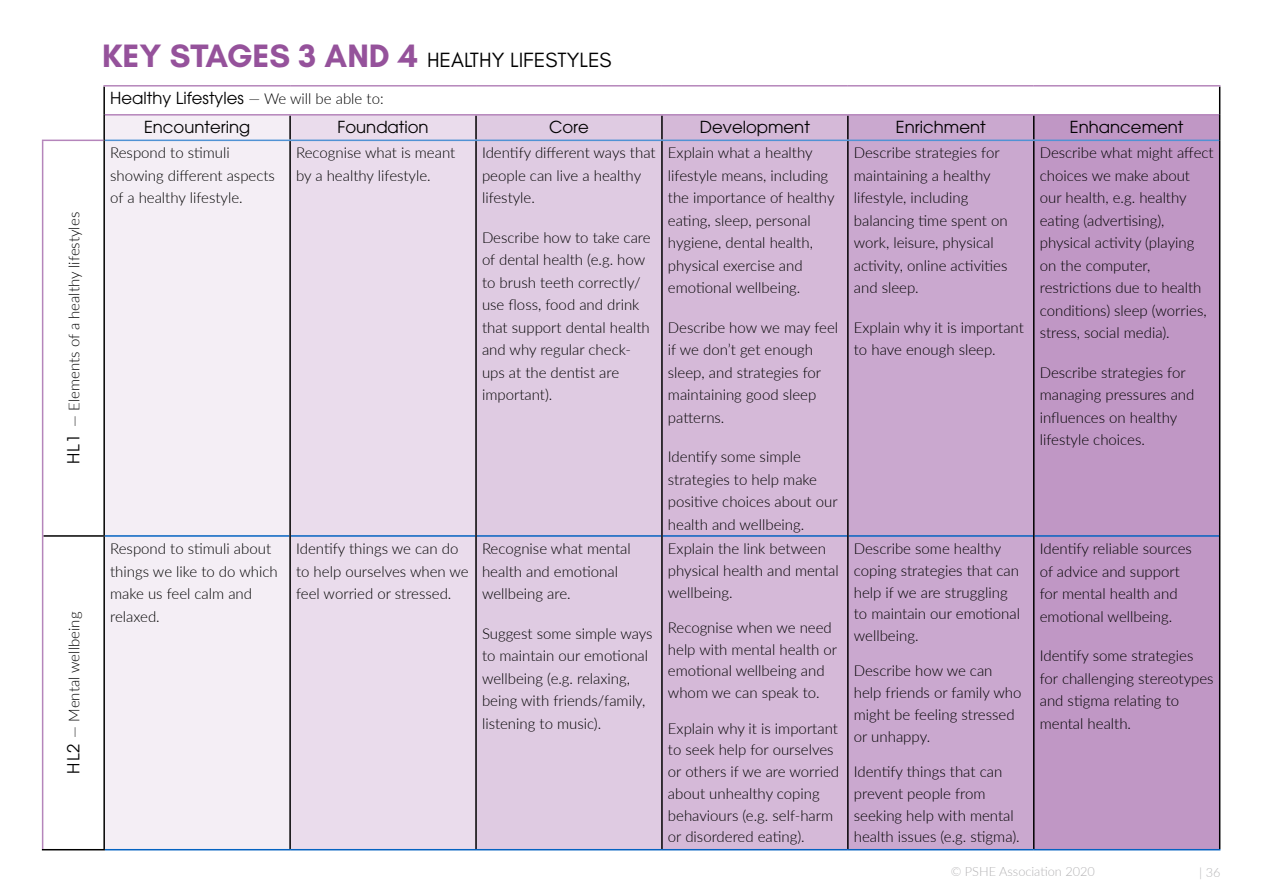
<style>
.page{position:relative;width:1263px;height:893px;background:#fff}
.page>*{position:absolute;margin:0;border:0;box-sizing:border-box;transform-origin:0 0}
.t1{font:21px "Glacial Indifference";color:#000}
.t2{font:16.5px/29px "ITC Avant Garde Pro";color:#000}
.t3{font:300 15px/22.5px "Lato";color:#000}
.t4{font:300 12.75px "Lato";color:#b5b4b6}
.s1{font-family:"ITC Avant Garde Pro";font-weight:400;font-size:16.5px}
.s2{font-weight:700;font-size:33px;color:#95529b}
.s3{font-family:"Lato";font-weight:300;font-size:15px}
</style>
<div class="page">
<div style="left:105px;top:116px;width:184px;height:733px;background:#f4eef5"></div>
<div style="left:291px;top:116px;width:184px;height:733px;background:#eadcec"></div>
<div style="left:477px;top:116px;width:184px;height:733px;background:#dfcbe2"></div>
<div style="left:663px;top:116px;width:184px;height:733px;background:#d5b9d8"></div>
<div style="left:849px;top:116px;width:184px;height:733px;background:#caa8cf"></div>
<div style="left:1034px;top:116px;width:185px;height:733px;background:#c097c5"></div>
<hr style="left:103px;top:87px;width:2px;height:28px;background:#000">
<hr style="left:103px;top:115px;width:2px;height:25px;background:#000">
<hr style="left:289px;top:116px;width:2px;height:24px;background:#000">
<hr style="left:475px;top:116px;width:2px;height:24px;background:#000">
<hr style="left:661px;top:116px;width:2px;height:24px;background:#000">
<hr style="left:847px;top:116px;width:2px;height:24px;background:#000">
<svg style="left:1033px;top:116px;width:1px;height:24px"></svg>
<svg style="left:1219px;top:87px;width:1px;height:53px"></svg>
<hr style="left:43px;top:535px;width:62px;height:2px;background:#000">
<hr style="left:42px;top:849px;width:63px;height:1px;background:#000">
<hr style="left:42px;top:141px;width:1px;height:395px;background:#b585bb">
<hr style="left:42px;top:536px;width:1px;height:313px;background:#b585bb">
<hr style="left:103px;top:85px;width:187px;height:2px;background:#b585bb">
<hr style="left:290px;top:85px;width:186px;height:2px;background:#b585bb">
<hr style="left:476px;top:85px;width:186px;height:2px;background:#b585bb">
<hr style="left:662px;top:85px;width:186px;height:2px;background:#b585bb">
<hr style="left:848px;top:85px;width:186px;height:2px;background:#b585bb">
<hr style="left:1034px;top:85px;width:186px;height:2px;background:#b585bb">
<hr style="left:42px;top:140px;width:61px;height:1px;background:#b585bb">
<hr style="left:105px;top:114px;width:185px;height:2px;background:#b585bb">
<hr style="left:290px;top:114px;width:186px;height:2px;background:#b585bb">
<hr style="left:476px;top:114px;width:186px;height:2px;background:#b585bb">
<hr style="left:662px;top:114px;width:186px;height:2px;background:#b585bb">
<hr style="left:848px;top:114px;width:186px;height:2px;background:#b585bb">
<hr style="left:1034px;top:114px;width:185px;height:2px;background:#b585bb">
<hr style="left:105px;top:140px;width:185px;height:1px;background:#5092d4">
<hr style="left:290px;top:140px;width:186px;height:1px;background:#5092d4">
<hr style="left:476px;top:140px;width:186px;height:1px;background:#5092d4">
<hr style="left:662px;top:140px;width:186px;height:1px;background:#5092d4">
<hr style="left:848px;top:140px;width:186px;height:1px;background:#5092d4">
<hr style="left:1034px;top:140px;width:185px;height:1px;background:#5092d4">
<hr style="left:105px;top:535px;width:184px;height:2px;background:#0563c1">
<hr style="left:291px;top:535px;width:184px;height:2px;background:#0563c1">
<hr style="left:477px;top:535px;width:184px;height:2px;background:#0563c1">
<hr style="left:663px;top:535px;width:184px;height:2px;background:#0563c1">
<hr style="left:849px;top:535px;width:184px;height:2px;background:#0563c1">
<hr style="left:1034px;top:535px;width:185px;height:2px;background:#0563c1">
<hr style="left:105px;top:849px;width:185px;height:1px;background:#0563c1">
<hr style="left:290px;top:849px;width:186px;height:1px;background:#0563c1">
<hr style="left:476px;top:849px;width:186px;height:1px;background:#0563c1">
<hr style="left:662px;top:849px;width:186px;height:1px;background:#0563c1">
<hr style="left:848px;top:849px;width:186px;height:1px;background:#0563c1">
<hr style="left:1034px;top:849px;width:186px;height:1px;background:#0563c1">
<hr style="left:103px;top:140px;width:2px;height:395px;background:#000">
<hr style="left:289px;top:141px;width:2px;height:395px;background:#000">
<hr style="left:475px;top:141px;width:2px;height:395px;background:#000">
<hr style="left:661px;top:141px;width:2px;height:395px;background:#000">
<hr style="left:847px;top:141px;width:2px;height:395px;background:#000">
<hr style="left:1033px;top:141px;width:1px;height:395px;background:#000">
<hr style="left:1219px;top:140px;width:1px;height:396px;background:#000">
<hr style="left:103px;top:537px;width:2px;height:312px;background:#000">
<hr style="left:289px;top:536px;width:2px;height:313px;background:#000">
<hr style="left:475px;top:536px;width:2px;height:313px;background:#000">
<hr style="left:661px;top:536px;width:2px;height:313px;background:#000">
<hr style="left:847px;top:536px;width:2px;height:313px;background:#000">
<hr style="left:1033px;top:536px;width:1px;height:313px;background:#000">
<hr style="left:1219px;top:536px;width:1px;height:313px;background:#000">
<p class="t3" style="left:62px;top:464px;width:254px;rotate:-90deg"><span class="s1">HL1</span> — Elements of a healthy lifestyles</p>
<p class="t3" style="left:62px;top:774px;width:164px;rotate:-90deg"><span class="s1">HL2</span> — Mental wellbeing</p>
<h1 class="t1" style="left:102px;top:49px;width:511px"><span class="s2">KEY STAGES 3 AND 4</span> HEALTHY LIFESTYLES</h1>
<p class="t2" style="left:144px;top:83px;width:241px;text-indent:-34px">Healthy Lifestyles <span class="s3">— We will be able to:<br></span>Encountering</p>
<p class="t2" style="left:337px;top:112px;width:93px">Foundation</p>
<p class="t2" style="left:549px;top:112px;width:41px">Core</p>
<p class="t2" style="left:700px;top:112px;width:112px">Development</p>
<p class="t2" style="left:896px;top:112px;width:91px">Enrichment</p>
<p class="t2" style="left:1070px;top:112px;width:115px">Enhancement</p>
<p class="t3" style="left:110px;top:141px;width:166px">Respond to stimuli showing different aspects of a healthy lifestyle.</p>
<p class="t3" style="left:296px;top:141px;width:161px">Recognise what is meant by a healthy lifestyle.</p>
<p class="t3" style="left:482px;top:141px;width:175px">Identify different ways that people can live a healthy lifestyle.</p>
<p class="t3" style="left:482px;top:226px;width:170px">Describe how to take care of dental health (e.g. how to brush teeth correctly/ use floss, food and drink that support dental health and why regular check&shy;ups at the dentist are important).</p>
<p class="t3" style="left:110px;top:537px;width:169px">Respond to stimuli about things we like to do which make us feel calm and relaxed.</p>
<p class="t3" style="left:296px;top:537px;width:174px">Identify things we can do to help ourselves when we feel worried or stressed.</p>
<p class="t3" style="left:482px;top:537px;width:150px">Recognise what mental health and emotional wellbeing are.</p>
<p class="t3" style="left:482px;top:621px;width:172px">Suggest some simple ways to maintain our emotional wellbeing (e.g. relaxing, being with friends/family, listening to music).</p>
<p class="t3" style="left:668px;top:141px;width:168px">Explain what a healthy lifestyle means, including the importance of healthy eating, sleep, personal hygiene, dental health, physical exercise and emotional wellbeing.</p>
<p class="t3" style="left:668px;top:316px;width:172px">Describe how we may feel if we don’t get enough sleep, and strategies for maintaining good sleep patterns.</p>
<p class="t3" style="left:668px;top:445px;width:171px">Identify some simple strategies to help make positive choices about our health and wellbeing.</p>
<p class="t3" style="left:668px;top:537px;width:172px;line-height:21.8px">Explain the link between physical health and mental wellbeing.</p>
<p class="t3" style="left:668px;top:616px;width:171px;line-height:21.8px">Recognise when we need help with mental health or emotional wellbeing and whom we can speak to.</p>
<p class="t3" style="left:668px;top:717px;width:173px;line-height:21.8px">Explain why it is important to seek help for ourselves or others if we are worried about unhealthy coping behaviours (e.g. self-harm or disordered eating).</p>
<p class="t3" style="left:854px;top:141px;width:155px">Describe strategies for maintaining a healthy lifestyle, including balancing time spent on work, leisure, physical activity, online activities and sleep.</p>
<p class="t3" style="left:854px;top:316px;width:172px">Explain why it is important to have enough sleep.</p>
<p class="t3" style="left:1040px;top:141px;width:175px">Describe what might affect choices we make about our health, e.g. healthy eating (advertising), physical activity (playing on the computer, restrictions due to health conditions) sleep (worries, stress, social media).</p>
<p class="t3" style="left:1040px;top:361px;width:156px">Describe strategies for managing pressures and influences on healthy lifestyle choices.</p>
<p class="t3" style="left:854px;top:537px;width:168px;line-height:21.8px">Describe some healthy coping strategies that can help if we are struggling to maintain our emotional wellbeing.</p>
<p class="t3" style="left:854px;top:660px;width:169px;line-height:21.8px">Describe how we can help friends or family who might be feeling stressed or unhappy.</p>
<p class="t3" style="left:854px;top:760px;width:167px;line-height:21.8px">Identify things that can prevent people from seeking help with mental health issues (e.g. stigma).</p>
<p class="t3" style="left:1040px;top:537px;width:154px">Identify reliable sources of advice and support for mental health and emotional wellbeing.</p>
<p class="t3" style="left:1040px;top:644px;width:175px">Identify some strategies for challenging stereotypes and stigma relating to mental health.</p>
<p class="t4" style="left:951px;top:862px;width:146px">© PSHE Association 2020</p>
<p class="t4" style="left:1199px;top:863px;width:23px">| 36</p>
</div>
